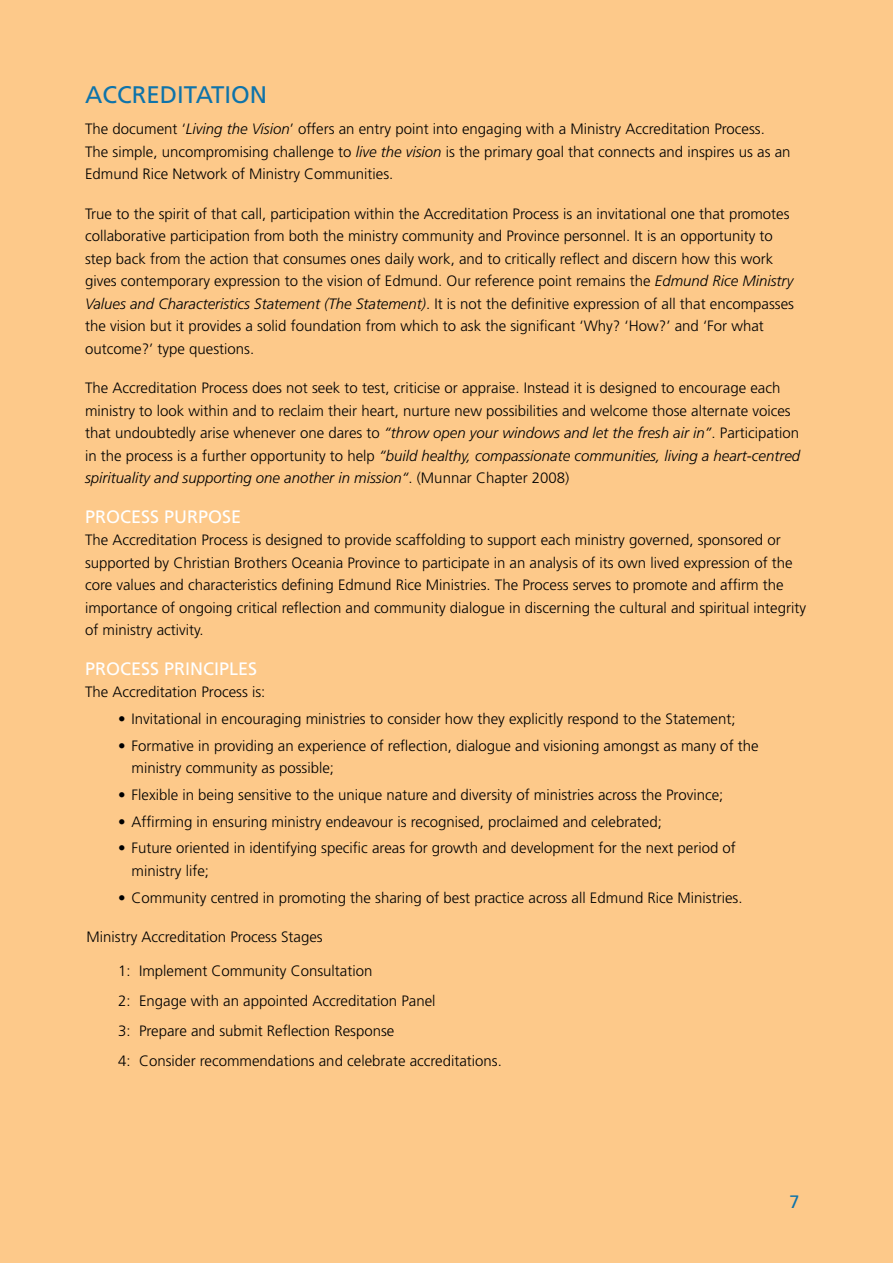
<style>
.page{position:relative;width:893px;height:1263px;background:#fdc98a}
.page>*{position:absolute;margin:0;border:0;box-sizing:border-box;transform-origin:0 0}
.t1{font:24px "Frutiger";color:#0e73aa}
.t2{font:18px "Frutiger";color:#fff}
.t3{font:18px "Frutiger";color:#0e73aa}
.t4{font:300 15px/22.5px "Frutiger";color:#000}
.s1{font-style:italic}
</style>
<div class="page">
<h1 class="t1" style="left:85px;top:81px;width:164px">ACCRE DITATION</h1>
<p class="t4" style="left:85px;top:118px;width:707px">The document ‘<span class="s1">Living the Vision</span>’ offers an entry point into engaging with a Ministry Accreditation Process.<br>The simple, uncompromising challenge to <span class="s1">live the vision</span> is the primary goal that connects and inspires us as an<br>Edmund Rice Network of Ministry Communities.</p>
<p class="t4" style="left:85px;top:202px;width:711px">True to the spirit of that call, participation within the Accreditation Process is an invitational one that promotes collaborative participation from both the ministry community and Province personnel. It is an opportunity to step back from the action that consumes ones daily work, and to critically reflect and discern how this work gives contemporary expression to the vision of Edmund. Our reference point remains the <span class="s1">Edmund Rice Ministry Values and Characteristics Statement (The Statement)</span>. It is not the definitive expression of all that encompasses the vision but it provides a solid foundation from which to ask the significant ‘Why? ‘How?’ and ‘For what outcome?’ type questions.</p>
<p class="t4" style="left:85px;top:377px;width:717px">The Accreditation Process does not seek to test, criticise or appraise. Instead it is designed to encourage each ministry to look within and to reclaim their heart, nurture new possibilities and welcome those alternate voices that undoubtedly arise whenever one dares to <span class="s1">“throw open your windows and let the fresh air in”</span>. Participation in the process is a further opportunity to help <span class="s1">“build healthy, compassionate communities, living a heart-centred spirituality and supporting one another in mission“</span>. (Munnar Chapter 2008)</p>
<p class="t2" style="left:85px;top:506px;width:158px">PROCESS PURPOSE</p>
<p class="t4" style="left:85px;top:529px;width:722px">The Accreditation Process is designed to provide scaffolding to support each ministry governed, sponsored or supported by Christian Brothers Oceania Province to participate in an analysis of its own lived expression of the core values and characteristics defining Edmund Rice Ministries. The Process serves to promote and affirm the importance of ongoing critical reflection and community dialogue in discerning the cultural and spiritual integrity of ministry activity.</p>
<p class="t2" style="left:85px;top:658px;width:128px">PROCESS PRI NCIPL</p>
<p class="t2" style="left:238px;top:658px;width:21px">ES</p>
<p class="t4" style="left:85px;top:681px;width:182px">The Accreditation Process is:</p>
<p class="t4" style="left:118px;top:708px;width:619px">• Invitational in encouraging ministries to consider how they explicitly respond to the Statement;</p>
<p class="t4" style="left:132px;top:734px;width:629px;text-indent:-14px">• Formative in providing an experience of reflection, dialogue and visioning amongst as many of the ministry community as possible;</p>
<p class="t4" style="left:118px;top:784px;width:607px">• Flexible in being sensitive to the unique nature and diversity of ministries across the Province;</p>
<p class="t4" style="left:118px;top:810px;width:545px">• Affirming in ensuring ministry endeavour is recognised, proclaimed and celebrated;</p>
<p class="t4" style="left:132px;top:837px;width:606px;text-indent:-14px">• Future oriented in identifying specific areas for growth and development for the next period of ministry life;</p>
<p class="t4" style="left:118px;top:886px;width:626px">• Community centred in promoting the sharing of best practice across all Edmund Rice Ministries.</p>
<p class="t4" style="left:87px;top:926px;width:238px">Ministry Accreditation Process Stages</p>
<p class="t4" style="left:118px;top:956px;width:385px;line-height:30px">1: Implement Community Consultation<br>2: Engage with an appointed Accreditation Panel<br>3: Prepare and submit Reflection Response<br>4: Consider recommendations and celebrate accreditations.</p>
<p class="t3" style="left:789px;top:1191px;width:12px">7</p>
</div>
